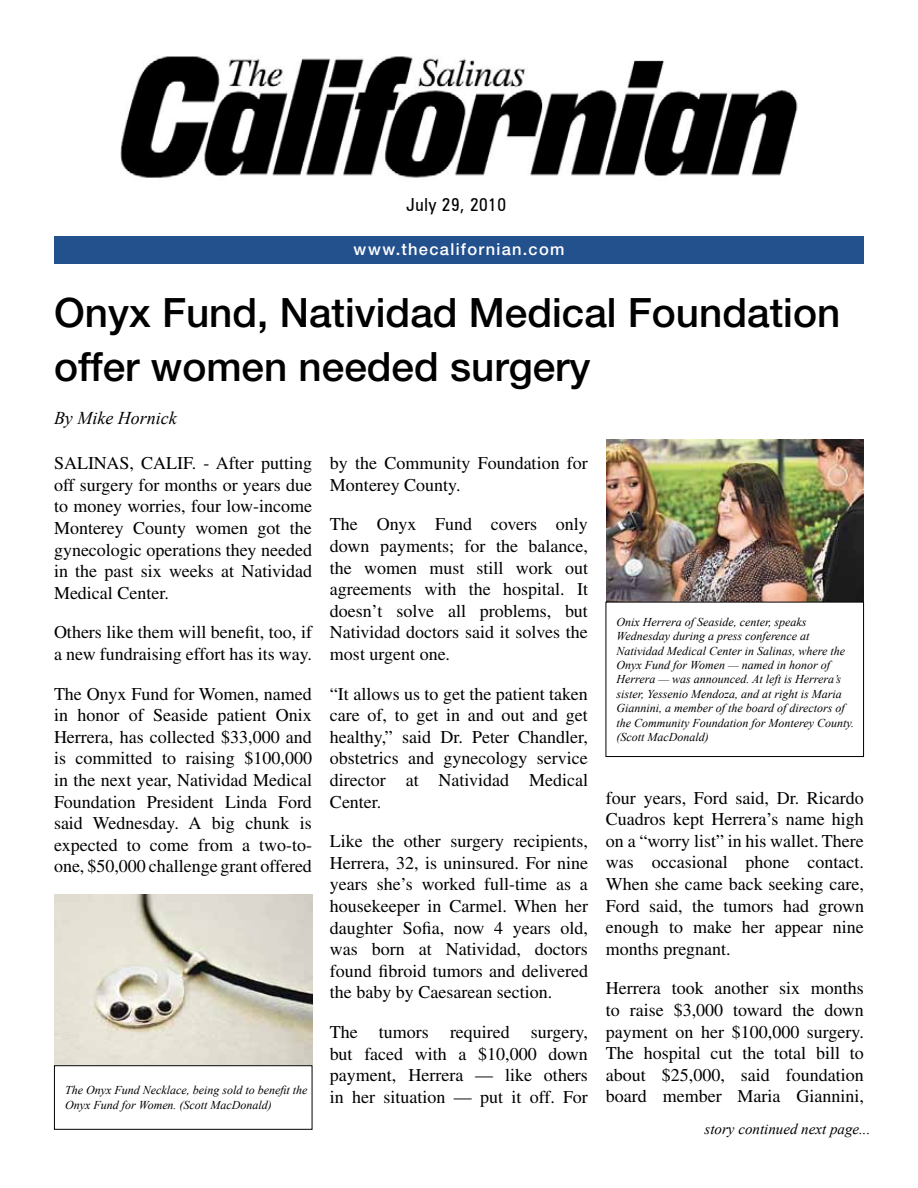
<style>
.page{position:relative;width:918px;height:1188px;background:#fff}
.page>*{position:absolute;margin:0;border:0;box-sizing:border-box;transform-origin:0 0}
.t1{font:500 40.5px/54px "Helvetica Neue";color:#000}
.t2{font:18px/21.6px "Times";color:#000;text-align:justify}
.t3{font:italic 18px "Times New Roman";color:#000}
.t4{font:condensed 18px "Zurich BT";letter-spacing:.03em;color:#000}
.t5{font:500 16.5px "Helvetica Neue";letter-spacing:.08em;color:#fff}
.t6{font:italic 15px "Times New Roman";color:#000}
.t7{font:italic 12px/14.4px "Times New Roman";color:#000}
</style>
<div class="page">
<div style="left:54px;top:236px;width:810px;height:28px;background:#23518e"></div>
<img style="left:120px;top:56px;width:678px;height:122px">
<img style="left:606px;top:439px;width:257px;height:163px">
<div style="left:606px;top:602px;width:258px;height:155px;border:1px solid #000"></div>
<img style="left:54px;top:894px;width:258px;height:170px">
<div style="left:54px;top:1066px;width:258px;height:64px;border:1px solid #000"></div>
<p class="t4" style="left:406px;top:193px;width:101px">July 29, 2010</p>
<p class="t5" style="left:354px;top:239px;width:212px">www.thecalifornian.com</p>
<h1 class="t1" style="left:54px;top:286px;width:788px">Onyx Fund, Natividad Medical Foundation offer women needed surgery</h1>
<p class="t3" style="left:54px;top:406px;width:124px">By Mike Hornick</p>
<p class="t2" style="left:54px;top:452px;width:260px">SALINAS, CALIF. - After putting off surgery for months or years due to money worries, four low-income Monterey County women got the gynecologic operations they needed in the past six weeks at Natividad Medical Center.</p>
<p class="t2" style="left:54px;top:621px;width:260px">Others like them will benefit, too, if a new fundraising effort has its way.</p>
<p class="t2" style="left:54px;top:683px;width:260px">The Onyx Fund for Women, named in honor of Seaside patient Onix Herrera, has collected $33,000 and is committed to raising $100,000 in the next year, Natividad Medical Foundation President Linda Ford said Wednesday. A big chunk is expected to come from a two-to&shy;one, $50,000 challenge grant offered</p>
<p class="t7" style="left:65px;top:1083px;width:244px">The Onyx Fund Necklace, being sold to benefit the<br>Onyx Fund for Women. (Scott MacDonald)</p>
<p class="t2" style="left:330px;top:452px;width:259px">by the Community Foundation for<br>Monterey County.</p>
<p class="t2" style="left:330px;top:513px;width:260px">The Onyx Fund covers only down payments; for the balance, the women must still work out agreements with the hospital. It doesn’t solve all problems, but Natividad doctors said it solves the most urgent one.</p>
<p class="t2" style="left:330px;top:683px;width:260px">“It allows us to get the patient taken care of, to get in and out and get healthy,” said Dr. Peter Chandler, obstetrics and gynecology service director at Natividad Medical Center.</p>
<p class="t2" style="left:330px;top:830px;width:260px">Like the other surgery recipients, Herrera, 32, is uninsured. For nine years she’s worked full-time as a housekeeper in Carmel. When her daughter Sofia, now 4 years old, was born at Natividad, doctors found fibroid tumors and delivered the baby by Caesarean section.</p>
<p class="t2" style="left:330px;top:1021px;width:259px">The tumors required surgery, but faced with a $10,000 down payment, Herrera — like others in her situation — put it off. For</p>
<p class="t7" style="left:617px;top:614px;width:239px">Onix Herrera of Seaside, center, speaks Wednesday during a press conference at Natividad Medical Center in Salinas, where the Onyx Fund for Women — named in honor of Herrera — was announced. At left is Herrera’s sister, Yessenio Mendoza, and at right is Maria Giannini, a member of the board of directors of the Community Foundation for Monterey County. (Scott MacDonald)</p>
<p class="t2" style="left:606px;top:787px;width:260px">four years, Ford said, Dr. Ricardo Cuadros kept Herrera’s name high on a “worry list” in his wallet. There was occasional phone contact.<br>When she came back seeking care, Ford said, the tumors had grown enough to make her appear nine months pregnant.</p>
<p class="t2" style="left:606px;top:977px;width:260px">Herrera took another six months to raise $3,000 toward the down payment on her $100,000 surgery.<br>The hospital cut the total bill to about $25,000, said foundation board member Maria Giannini,</p>
<p class="t6" style="left:705px;top:1119px;width:167px">story continued next page...</p>
</div>
